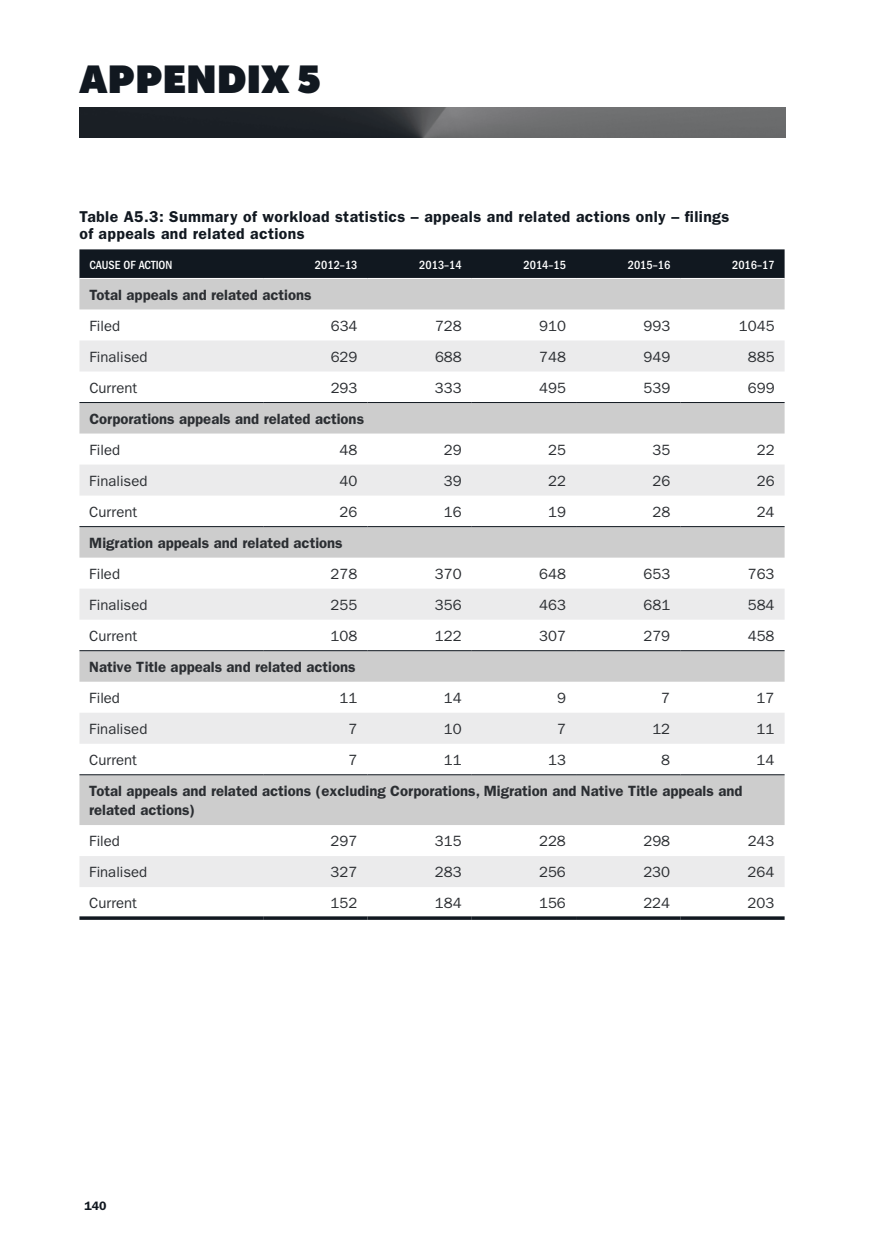
<style>
.page{position:relative;width:874px;height:1241px;background:#fff}
.page>*{position:absolute;margin:0;border:0;box-sizing:border-box;transform-origin:0 0}
.t1{font:900 38.5px "Museo Sans Display";letter-spacing:.025em;color:#111820}
.Sub_heading_2{font:600 15.75px/17.5px "Franklin Gothic LT";letter-spacing:.025em;color:#111820}
.Fin_Table_Body{font:14.88px "Franklin Gothic LT";color:#2b2e32}
.Fin_Table_Body-2{font:600 14.88px/19.2px "Franklin Gothic LT";color:#2b2e32}
.Fin_Table_header{font:500 condensed 12.25px "Franklin Gothic LT";color:#fff}
.t2{font:600 12.25px "Franklin Gothic LT";color:#111820}
</style>
<div class="page">
<img style="left:79px;top:108px;width:705px;height:29px">
<svg style="left:79px;top:249px;width:705px;height:29px;background:#151c24"></svg>
<div style="left:79px;top:279px;width:705px;height:31px;background:#cdcdcd"></div>
<svg style="left:79px;top:340px;width:705px;height:546px"></svg>
<hr style="left:79px;top:916px;width:184px;height:3px;background:#111820">
<hr style="left:263px;top:916px;width:104px;height:3px;background:#111820">
<hr style="left:367px;top:916px;width:104px;height:3px;background:#111820">
<hr style="left:471px;top:916px;width:104px;height:3px;background:#111820">
<hr style="left:575px;top:916px;width:105px;height:3px;background:#111820">
<hr style="left:680px;top:916px;width:104px;height:3px;background:#111820">
<hr style="left:79px;top:402px;width:184px;height:1px;background:#111820">
<hr style="left:263px;top:402px;width:104px;height:1px;background:#111820">
<hr style="left:367px;top:402px;width:104px;height:1px;background:#111820">
<hr style="left:471px;top:402px;width:104px;height:1px;background:#111820">
<hr style="left:575px;top:402px;width:105px;height:1px;background:#111820">
<hr style="left:680px;top:402px;width:104px;height:1px;background:#111820">
<hr style="left:79px;top:526px;width:184px;height:1px;background:#111820">
<hr style="left:263px;top:526px;width:104px;height:1px;background:#111820">
<hr style="left:367px;top:526px;width:104px;height:1px;background:#111820">
<hr style="left:471px;top:526px;width:104px;height:1px;background:#111820">
<hr style="left:575px;top:526px;width:105px;height:1px;background:#111820">
<hr style="left:680px;top:526px;width:104px;height:1px;background:#111820">
<hr style="left:79px;top:650px;width:184px;height:1px;background:#111820">
<hr style="left:263px;top:650px;width:104px;height:1px;background:#111820">
<hr style="left:367px;top:650px;width:104px;height:1px;background:#111820">
<hr style="left:471px;top:650px;width:104px;height:1px;background:#111820">
<hr style="left:575px;top:650px;width:105px;height:1px;background:#111820">
<hr style="left:680px;top:650px;width:104px;height:1px;background:#111820">
<hr style="left:79px;top:774px;width:184px;height:1px;background:#111820">
<hr style="left:263px;top:774px;width:104px;height:1px;background:#111820">
<hr style="left:367px;top:774px;width:104px;height:1px;background:#111820">
<hr style="left:471px;top:774px;width:104px;height:1px;background:#111820">
<hr style="left:575px;top:774px;width:105px;height:1px;background:#111820">
<hr style="left:680px;top:774px;width:104px;height:1px;background:#111820">
<h1 class="t1" style="left:79px;top:57px;width:243px">APPENDIX 5</h1>
<p class="Sub_heading_2" style="left:79px;top:208px;width:651px">Table A5.3: Summary of workload statistics – appeals and related actions only – filings of appeals and related actions</p>
<p class="Fin_Table_header" style="left:89px;top:257px;width:84px">CAUSE OF ACTION</p>
<p class="Fin_Table_header" style="left:315px;top:257px;width:44px">2012–13</p>
<p class="Fin_Table_header" style="left:419px;top:257px;width:44px">2013–14</p>
<p class="Fin_Table_header" style="left:523px;top:257px;width:44px">2014–15</p>
<p class="Fin_Table_header" style="left:627px;top:257px;width:44px">2015–16</p>
<p class="Fin_Table_header" style="left:731px;top:257px;width:44px">2016–17</p>
<p class="Fin_Table_Body-2" style="left:89px;top:285px;width:223px">Total appeals and related actions</p>
<p class="Fin_Table_Body" style="left:89px;top:317px;width:32px">Filed</p>
<p class="Fin_Table_Body" style="left:330px;top:317px;width:28px">634</p>
<p class="Fin_Table_Body" style="left:435px;top:317px;width:28px">728</p>
<p class="Fin_Table_Body" style="left:539px;top:317px;width:28px">910</p>
<p class="Fin_Table_Body" style="left:643px;top:317px;width:28px">993</p>
<p class="Fin_Table_Body" style="left:738px;top:317px;width:37px">1045</p>
<p class="Fin_Table_Body" style="left:89px;top:348px;width:60px">Finalised</p>
<p class="Fin_Table_Body" style="left:330px;top:348px;width:28px">629</p>
<p class="Fin_Table_Body" style="left:435px;top:348px;width:28px">688</p>
<p class="Fin_Table_Body" style="left:539px;top:348px;width:28px">748</p>
<p class="Fin_Table_Body" style="left:643px;top:348px;width:28px">949</p>
<p class="Fin_Table_Body" style="left:747px;top:348px;width:28px">885</p>
<p class="Fin_Table_Body" style="left:89px;top:379px;width:49px">Current</p>
<p class="Fin_Table_Body" style="left:330px;top:379px;width:28px">293</p>
<p class="Fin_Table_Body" style="left:435px;top:379px;width:28px">333</p>
<p class="Fin_Table_Body" style="left:539px;top:379px;width:28px">495</p>
<p class="Fin_Table_Body" style="left:643px;top:379px;width:28px">539</p>
<p class="Fin_Table_Body" style="left:747px;top:379px;width:28px">699</p>
<p class="Fin_Table_Body-2" style="left:89px;top:409px;width:276px">Corporations appeals and related actions</p>
<p class="Fin_Table_Body" style="left:89px;top:441px;width:32px">Filed</p>
<p class="Fin_Table_Body" style="left:339px;top:441px;width:19px">48</p>
<p class="Fin_Table_Body" style="left:443px;top:441px;width:19px">29</p>
<p class="Fin_Table_Body" style="left:548px;top:441px;width:19px">25</p>
<p class="Fin_Table_Body" style="left:652px;top:441px;width:19px">35</p>
<p class="Fin_Table_Body" style="left:756px;top:441px;width:19px">22</p>
<p class="Fin_Table_Body" style="left:89px;top:472px;width:60px">Finalised</p>
<p class="Fin_Table_Body" style="left:339px;top:472px;width:19px">40</p>
<p class="Fin_Table_Body" style="left:443px;top:472px;width:19px">39</p>
<p class="Fin_Table_Body" style="left:548px;top:472px;width:19px">22</p>
<p class="Fin_Table_Body" style="left:652px;top:472px;width:19px">26</p>
<p class="Fin_Table_Body" style="left:756px;top:472px;width:19px">26</p>
<p class="Fin_Table_Body" style="left:89px;top:503px;width:49px">Current</p>
<p class="Fin_Table_Body" style="left:339px;top:503px;width:19px">26</p>
<p class="Fin_Table_Body" style="left:443px;top:503px;width:19px">16</p>
<p class="Fin_Table_Body" style="left:548px;top:503px;width:19px">19</p>
<p class="Fin_Table_Body" style="left:652px;top:503px;width:19px">28</p>
<p class="Fin_Table_Body" style="left:756px;top:503px;width:19px">24</p>
<p class="Fin_Table_Body-2" style="left:89px;top:533px;width:255px">Migration appeals and related actions</p>
<p class="Fin_Table_Body" style="left:89px;top:565px;width:32px">Filed</p>
<p class="Fin_Table_Body" style="left:330px;top:565px;width:28px">278</p>
<p class="Fin_Table_Body" style="left:434px;top:565px;width:28px">370</p>
<p class="Fin_Table_Body" style="left:539px;top:565px;width:28px">648</p>
<p class="Fin_Table_Body" style="left:643px;top:565px;width:28px">653</p>
<p class="Fin_Table_Body" style="left:747px;top:565px;width:28px">763</p>
<p class="Fin_Table_Body" style="left:89px;top:596px;width:60px">Finalised</p>
<p class="Fin_Table_Body" style="left:330px;top:596px;width:28px">255</p>
<p class="Fin_Table_Body" style="left:434px;top:596px;width:28px">356</p>
<p class="Fin_Table_Body" style="left:539px;top:596px;width:28px">463</p>
<p class="Fin_Table_Body" style="left:643px;top:596px;width:28px">681</p>
<p class="Fin_Table_Body" style="left:747px;top:596px;width:28px">584</p>
<p class="Fin_Table_Body" style="left:89px;top:627px;width:49px">Current</p>
<p class="Fin_Table_Body" style="left:330px;top:627px;width:28px">108</p>
<p class="Fin_Table_Body" style="left:434px;top:627px;width:28px">122</p>
<p class="Fin_Table_Body" style="left:539px;top:627px;width:28px">307</p>
<p class="Fin_Table_Body" style="left:643px;top:627px;width:28px">279</p>
<p class="Fin_Table_Body" style="left:747px;top:627px;width:28px">458</p>
<p class="Fin_Table_Body-2" style="left:89px;top:657px;width:268px">Native Title appeals and related actions</p>
<p class="Fin_Table_Body" style="left:89px;top:689px;width:32px">Filed</p>
<p class="Fin_Table_Body" style="left:339px;top:689px;width:19px">11</p>
<p class="Fin_Table_Body" style="left:443px;top:689px;width:19px">14</p>
<p class="Fin_Table_Body" style="left:556px;top:689px;width:10px">9</p>
<p class="Fin_Table_Body" style="left:661px;top:689px;width:10px">7</p>
<p class="Fin_Table_Body" style="left:756px;top:689px;width:19px">17</p>
<p class="Fin_Table_Body" style="left:89px;top:720px;width:60px">Finalised</p>
<p class="Fin_Table_Body" style="left:348px;top:720px;width:10px">7</p>
<p class="Fin_Table_Body" style="left:443px;top:720px;width:19px">10</p>
<p class="Fin_Table_Body" style="left:556px;top:720px;width:10px">7</p>
<p class="Fin_Table_Body" style="left:652px;top:720px;width:19px">12</p>
<p class="Fin_Table_Body" style="left:756px;top:720px;width:19px">11</p>
<p class="Fin_Table_Body" style="left:89px;top:751px;width:49px">Current</p>
<p class="Fin_Table_Body" style="left:348px;top:751px;width:10px">7</p>
<p class="Fin_Table_Body" style="left:443px;top:751px;width:19px">11</p>
<p class="Fin_Table_Body" style="left:547px;top:751px;width:19px">13</p>
<p class="Fin_Table_Body" style="left:661px;top:751px;width:10px">8</p>
<p class="Fin_Table_Body" style="left:756px;top:751px;width:19px">14</p>
<p class="Fin_Table_Body-2" style="left:89px;top:781px;width:654px">Total appeals and related actions (excluding Corporations, Migration and Native Title appeals and related actions)</p>
<p class="Fin_Table_Body" style="left:89px;top:832px;width:32px">Filed</p>
<p class="Fin_Table_Body" style="left:330px;top:832px;width:28px">297</p>
<p class="Fin_Table_Body" style="left:434px;top:832px;width:28px">315</p>
<p class="Fin_Table_Body" style="left:539px;top:832px;width:28px">228</p>
<p class="Fin_Table_Body" style="left:643px;top:832px;width:28px">298</p>
<p class="Fin_Table_Body" style="left:747px;top:832px;width:28px">243</p>
<p class="Fin_Table_Body" style="left:89px;top:863px;width:60px">Finalised</p>
<p class="Fin_Table_Body" style="left:330px;top:863px;width:28px">327</p>
<p class="Fin_Table_Body" style="left:434px;top:863px;width:28px">283</p>
<p class="Fin_Table_Body" style="left:539px;top:863px;width:28px">256</p>
<p class="Fin_Table_Body" style="left:643px;top:863px;width:28px">230</p>
<p class="Fin_Table_Body" style="left:747px;top:863px;width:28px">264</p>
<p class="Fin_Table_Body" style="left:89px;top:894px;width:49px">Current</p>
<p class="Fin_Table_Body" style="left:330px;top:894px;width:28px">152</p>
<p class="Fin_Table_Body" style="left:434px;top:894px;width:28px">184</p>
<p class="Fin_Table_Body" style="left:539px;top:894px;width:28px">156</p>
<p class="Fin_Table_Body" style="left:643px;top:894px;width:28px">224</p>
<p class="Fin_Table_Body" style="left:747px;top:894px;width:28px">203</p>
<p class="t2" style="left:84px;top:1198px;width:24px">140</p>
</div>
